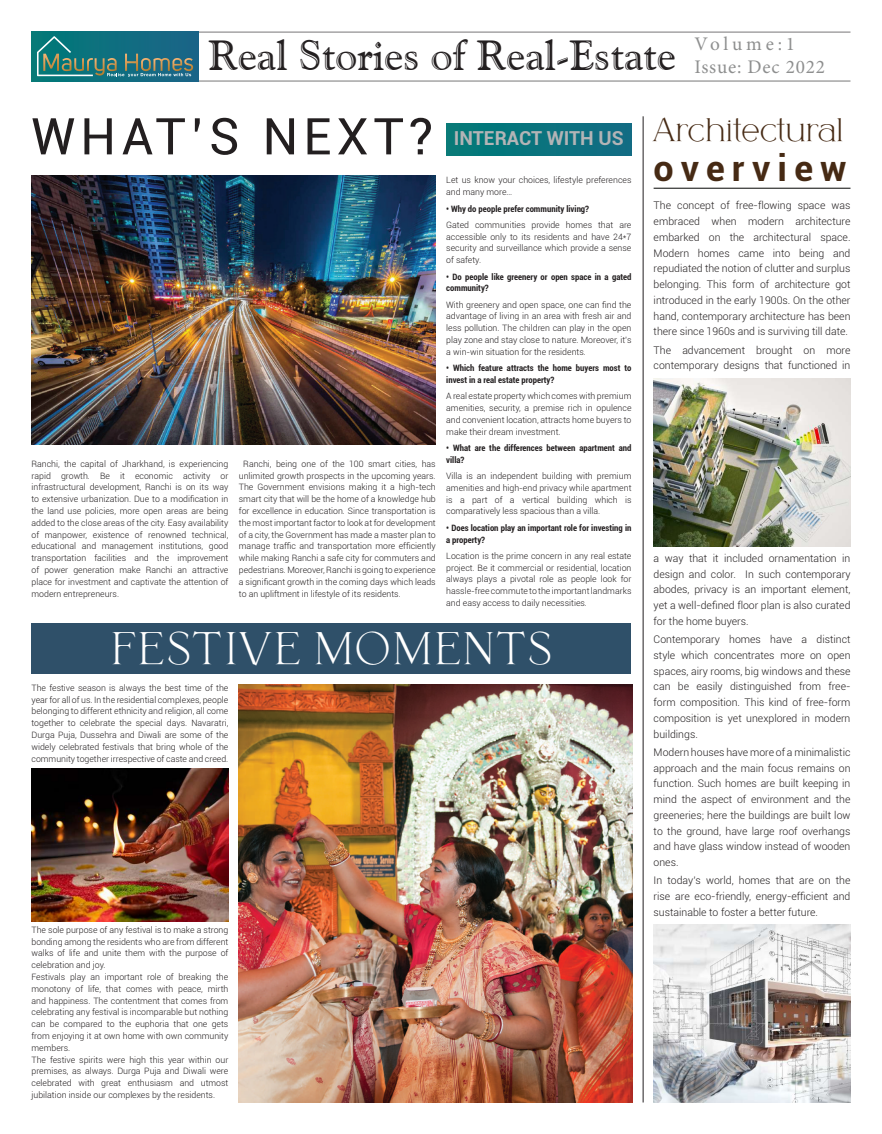
<style>
.page{position:relative;width:882px;height:1134px;background:#fff}
.page>*{position:absolute;margin:0;border:0;box-sizing:border-box;transform-origin:0 0}
.t1{font:50.75px "Roboto";letter-spacing:.1em;color:#231f20}
.t2{font:42px "Goudy Handtooled BT";color:#231f20}
.t3{font:42px "Berold";letter-spacing:.05em;color:#fff}
.t4{font:700 35.88px "Roboto";letter-spacing:.2em;color:#462a14}
.t5{font:29.75px "Berold";color:#462a14}
.t6{font:19.25px/23.1px "Minion Pro";letter-spacing:.045em;color:#8e8f8f}
.t7{font:700 19.25px "Roboto";color:#b3b4b6}
.t8{font:300 10.5px/15.8px "Roboto";color:#231f20;text-align:justify}
.t9{font:300 8.75px/11.8px "Roboto";color:#231f20;text-align:justify}
.t10{font:700 condensed 8.75px/11.8px "Roboto";color:#231f20}
</style>
<div class="page">
<hr style="left:32px;top:80px;width:818px;height:2px;background:#929192">
<hr style="left:32px;top:31px;width:818px;height:2px;background:#929192">
<div style="left:32px;top:32px;width:166px;height:50px;background:#0e6f80"></div>
<svg style="left:37px;top:36px;width:157px;height:41px"></svg>
<img style="left:32px;top:175px;width:404px;height:270px">
<div style="left:446px;top:124px;width:185px;height:32px;background:#0a737d"></div>
<hr style="left:643px;top:116px;width:1px;height:986px;background:#231f20">
<div style="left:32px;top:623px;width:599px;height:50px;background:#2f5069"></div>
<img style="left:239px;top:684px;width:393px;height:418px">
<hr style="left:654px;top:188px;width:196px;height:1px;background:#040503">
<img style="left:32px;top:769px;width:196px;height:152px">
<img style="left:654px;top:378px;width:196px;height:169px">
<img style="left:654px;top:925px;width:196px;height:177px">
<h2 class="t2" style="left:208px;top:29px;width:469px">Real Stories of Real-Estate</h2>
<h3 class="t6" style="left:695px;top:33px;width:132px">Volume:1<br>Issue: Dec 2022</h3>
<h1 class="t1" style="left:32px;top:101px;width:403px">WHAT’S NEXT?</h1>
<p class="t9" style="left:32px;top:457px;width:198px">Ranchi, the capital of Jharkhand, is experiencing rapid growth. Be it economic activity or infrastructural development, Ranchi is on its way to extensive urbanization. Due to a modification in the land use policies, more open areas are being added to the close areas of the city. Easy availability of manpower, existence of renowned technical, educational and management institutions, good transportation facilities and the improvement of power generation make Ranchi an attractive place for investment and captivate the attention of modern entrepreneurs.</p>
<p class="t9" style="left:239px;top:457px;width:198px;text-indent:4px">Ranchi, being one of the 100 smart cities, has unlimited growth prospects in the upcoming years.<br>The Government envisions making it a high-tech smart city that will be the home of a knowledge hub for excellence in education. Since transportation is the most important factor to look at for development of a city, the Government has made a master plan to manage traffic and transportation more efficiently while making Ranchi a safe city for commuters and pedestrians. Moreover, Ranchi is going to experience a significant growth in the coming days which leads to an upliftment in lifestyle of its residents.</p>
<h3 class="t7" style="left:454px;top:125px;width:171px">INTERACT WITH US</h3>
<p class="t9" style="left:446px;top:174px;width:187px">Let us know your choices, lifestyle preferences and many more…</p>
<p class="t10" style="left:446px;top:202px;width:144px">• Why do people prefer community living?</p>
<p class="t9" style="left:446px;top:219px;width:187px">Gated communities provide homes that are accessible only to its residents and have 24*7 security and surveillance which provide a sense of safety.</p>
<p class="t10" style="left:446px;top:270px;width:187px">• Do people like greenery or open space in a gated community?</p>
<p class="t9" style="left:446px;top:298px;width:187px">With greenery and open space, one can find the advantage of living in an area with fresh air and less pollution. The children can play in the open play zone and stay close to nature. Moreover, it’s a win-win situation for the residents.</p>
<p class="t10" style="left:446px;top:362px;width:187px">• Which feature attracts the home buyers most to invest in a real estate property?</p>
<p class="t9" style="left:446px;top:390px;width:187px">A real estate property which comes with premium amenities, security, a premise rich in opulence and convenient location, attracts home buyers to make their dream investment.</p>
<p class="t10" style="left:446px;top:442px;width:187px">• What are the differences between apartment and villa?</p>
<p class="t9" style="left:446px;top:470px;width:187px">Villa is an independent building with premium amenities and high-end privacy while apartment is a part of a vertical building which is comparatively less spacious than a villa.</p>
<p class="t10" style="left:446px;top:521px;width:187px">• Does location play an important role for investing in a property?</p>
<p class="t9" style="left:446px;top:550px;width:187px">Location is the prime concern in any real estate project. Be it commercial or residential, location always plays a pivotal role as people look for hassle-free commute to the important landmarks and easy access to daily necessities.</p>
<h2 class="t3" style="left:111px;top:625px;width:442px">FESTIVE MOMENTS</h2>
<p class="t9" style="left:32px;top:681px;width:198px">The festive season is always the best time of the year for all of us. In the residential complexes, people belonging to different ethnicity and religion, all come together to celebrate the special days. Navaratri, Durga Puja, Dussehra and Diwali are some of the widely celebrated festivals that bring whole of the community together irrespective of caste and creed.</p>
<p class="t9" style="left:32px;top:923px;width:198px;text-align:left">The sole purpose of any festival is to make a strong bonding among the residents who are from different walks of life and unite them with the purpose of celebration and joy.<br>Festivals play an important role of breaking the monotony of life, that comes with peace, mirth and happiness. The contentment that comes from celebrating any festival is incomparable but nothing can be compared to the euphoria that one gets from enjoying it at own home with own community members.<br>The festive spirits were high this year within our premises, as always. Durga Puja and Diwali were celebrated with great enthusiasm and utmost jubilation inside our complexes by the residents.</p>
<h3 class="t5" style="left:654px;top:113px;width:191px">Architectural</h3>
<h3 class="t4" style="left:654px;top:143px;width:195px">overview</h3>
<p class="t8" style="left:654px;top:197px;width:198px">The concept of free-flowing space was embraced when modern architecture embarked on the architectural space.<br>Modern homes came into being and repudiated the notion of clutter and surplus belonging. This form of architecture got introduced in the early 1900s. On the other hand, contemporary architecture has been there since 1960s and is surviving till date.</p>
<p class="t8" style="left:654px;top:342px;width:198px">The advancement brought on more contemporary designs that functioned in</p>
<p class="t8" style="left:654px;top:550px;width:198px">a way that it included ornamentation in design and color. In such contemporary abodes, privacy is an important element, yet a well-defined floor plan is also curated for the home buyers.</p>
<p class="t8" style="left:654px;top:631px;width:198px">Contemporary homes have a distinct style which concentrates more on open spaces, airy rooms, big windows and these can be easily distinguished from free&shy;form composition. This kind of free-form composition is yet unexplored in modern buildings.</p>
<p class="t8" style="left:654px;top:744px;width:198px">Modern houses have more of a minimalistic approach and the main focus remains on function. Such homes are built keeping in mind the aspect of environment and the greeneries; here the buildings are built low to the ground, have large roof overhangs and have glass window instead of wooden ones.</p>
<p class="t8" style="left:654px;top:872px;width:198px">In today’s world, homes that are on the rise are eco-friendly, energy-efficient and sustainable to foster a better future.</p>
</div>
